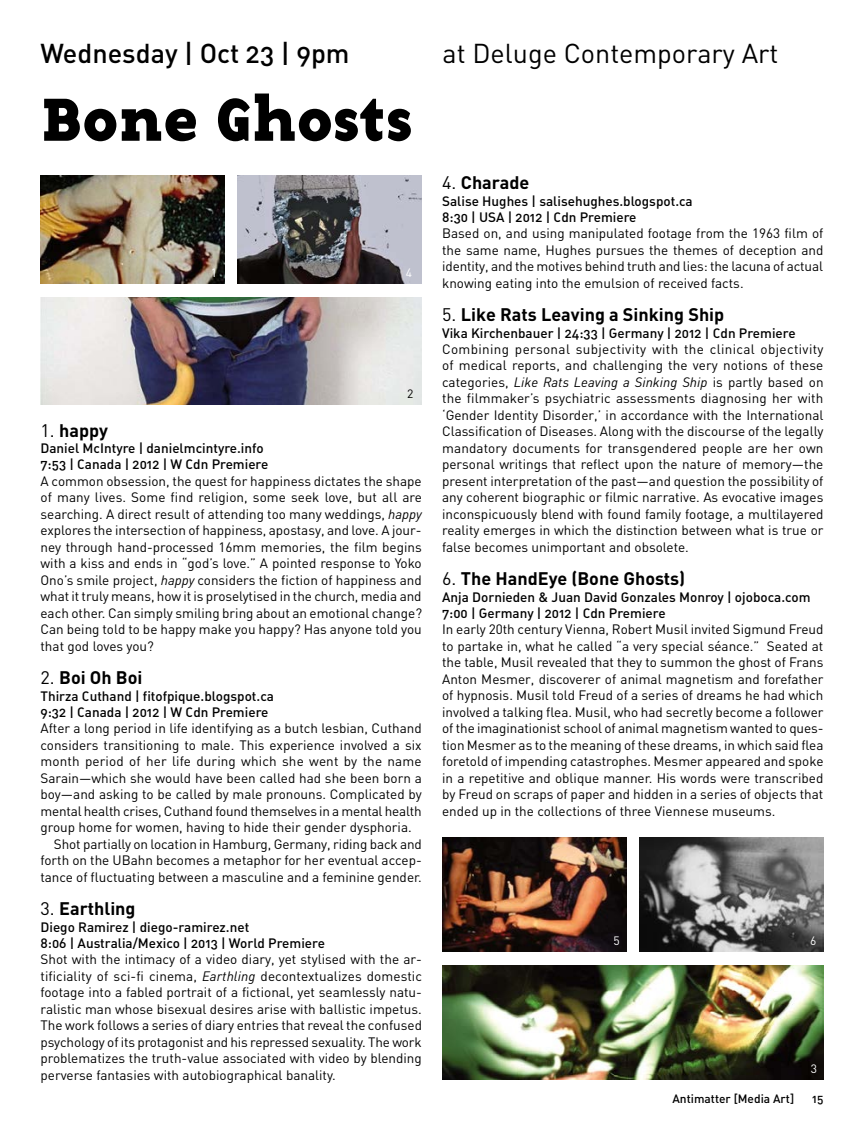
<style>
.page{position:relative;width:864px;height:1134px;background:#fff}
.page>*{position:absolute;margin:0;border:0;box-sizing:border-box;transform-origin:0 0}
.t1{font:63px "Base Twelve Serif B";letter-spacing:-.01em;color:#000}
.t2{font:27px "DIN";color:#000}
.t3{font:27px "DIN Medium Alternate";color:#000}
.t4{font:700 18px "DIN";color:#000}
.t5{font:13.5px/16.5px "DIN";color:#000;text-align:justify}
.t6{font:13.5px/16.5px "DIN Medium Alternate";color:#000}
.t7{font:12px "DIN Medium Alternate";color:#000}
.t8{font:12px "DIN";color:#fff}
.t9{font:12px "DIN";color:#000}
.s1{font-weight:400}
.s2{font-style:italic}
</style>
<div class="page">
<img style="left:40px;top:176px;width:184px;height:108px">
<img style="left:40px;top:297px;width:382px;height:108px">
<img style="left:442px;top:965px;width:382px;height:115px">
<img style="left:238px;top:176px;width:184px;height:108px">
<img style="left:442px;top:837px;width:184px;height:115px">
<img style="left:640px;top:837px;width:184px;height:115px">
<h2 class="t3" style="left:40px;top:36px;width:311px">Wednesday | Oct 23 | 9pm</h2>
<h2 class="t2" style="left:443px;top:36px;width:338px">at Deluge Contemporary Art</h2>
<h1 class="t1" style="left:40px;top:75px;width:373px">Bone Ghosts</h1>
<p class="t8" style="left:211px;top:265px;width:8px">1</p>
<p class="t8" style="left:406px;top:265px;width:8px">4</p>
<p class="t9" style="left:407px;top:386px;width:8px">2</p>
<h3 class="t4" style="left:40px;top:418px;width:69px"><span class="s1">1.</span> happy</h3>
<p class="t6" style="left:40px;top:439px;width:229px">Daniel McIntyre | danielmcintyre.info<br>7:53 | Canada | 2012 | W Cdn Premiere</p>
<p class="t5" style="left:40px;top:473px;width:383px">A common obsession, the quest for happiness dictates the shape of many lives. Some find religion, some seek love, but all are searching. A direct result of attending too many weddings, <span class="s2">happy </span>explores the intersection of happiness, apostasy, and love. A jour&shy;ney through hand-processed 16mm memories, the film begins with a kiss and ends in “god’s love.” A pointed response to Yoko Ono’s smile project, <span class="s2">happy</span> considers the fiction of happiness and what it truly means, how it is proselytised in the church, media and each other. Can simply smiling bring about an emotional change?<br>Can being told to be happy make you happy? Has anyone told you that god loves you?</p>
<h3 class="t4" style="left:40px;top:666px;width:104px"><span class="s1">2.</span> Boi Oh Boi</h3>
<p class="t6" style="left:40px;top:687px;width:235px">Thirza Cuthand | fitofpique.blogspot.ca<br>9:32 | Canada | 2012 | W Cdn Premiere</p>
<p class="t5" style="left:40px;top:720px;width:383px">After a long period in life identifying as a butch lesbian, Cuthand</p>
<p class="t5" style="left:40px;top:737px;width:383px">considers transitioning to male. This experience involved a six</p>
<p class="t5" style="left:40px;top:753px;width:383px">month period of her life during which she went by the name</p>
<p class="t5" style="left:40px;top:770px;width:383px">Sarain—which she would have been called had she been born a</p>
<p class="t5" style="left:40px;top:786px;width:383px">boy—and asking to be called by male pronouns. Complicated by</p>
<p class="t5" style="left:40px;top:803px;width:383px">mental health crises, Cuthand found themselves in a mental health</p>
<p class="t5" style="left:40px;top:819px;width:373px">group home for women, having to hide their gender dysphoria.</p>
<p class="t5" style="left:54px;top:836px;width:370px">Shot partially on location in Hamburg, Germany, riding back and</p>
<p class="t5" style="left:40px;top:852px;width:383px">forth on the UBahn becomes a metaphor for her eventual accep-</p>
<p class="t5" style="left:40px;top:869px;width:383px">tance of fluctuating between a masculine and a feminine gender.</p>
<h3 class="t4" style="left:40px;top:897px;width:97px"><span class="s1">3.</span> Earthling</h3>
<p class="t6" style="left:40px;top:918px;width:286px">Diego Ramirez | diego-ramirez.net<br>8:06 | Australia/Mexico | 2013 | World Premiere</p>
<p class="t5" style="left:40px;top:951px;width:383px">Shot with the intimacy of a video diary, yet stylised with the ar&shy;tificiality of sci-fi cinema, <span class="s2">Earthling</span> decontextualizes domestic footage into a fabled portrait of a fictional, yet seamlessly natu&shy;ralistic man whose bisexual desires arise with ballistic impetus.<br>The work follows a series of diary entries that reveal the confused psychology of its protagonist and his repressed sexuality. The work problematizes the truth-value associated with video by blending perverse fantasies with autobiographical banality.</p>
<h3 class="t4" style="left:442px;top:171px;width:89px"><span class="s1">4.</span> Charade</h3>
<p class="t6" style="left:442px;top:192px;width:252px">Salise Hughes | salisehughes.blogspot.ca<br>8:30 | USA | 2012 | Cdn Premiere</p>
<p class="t5" style="left:442px;top:225px;width:383px">Based on, and using manipulated footage from the 1963 film of the same name, Hughes pursues the themes of deception and identity, and the motives behind truth and lies: the lacuna of actual knowing eating into the emulsion of received facts.</p>
<h3 class="t4" style="left:442px;top:303px;width:284px"><span class="s1">5.</span> Like Rats Leaving a Sinking Ship</h3>
<p class="t6" style="left:442px;top:324px;width:355px">Vika Kirchenbauer | 24:33 | Germany | 2012 | Cdn Premiere</p>
<p class="t5" style="left:442px;top:341px;width:383px">Combining personal subjectivity with the clinical objectivity of medical reports, and challenging the very notions of these categories, <span class="s2">Like Rats Leaving a Sinking Ship</span> is partly based on the filmmaker’s psychiatric assessments diagnosing her with ‘Gender Identity Disorder,’ in accordance with the International Classification of Diseases. Along with the discourse of the legally mandatory documents for transgendered people are her own personal writings that reflect upon the nature of memory—the present interpretation of the past—and question the possibility of any coherent biographic or filmic narrative. As evocative images inconspicuously blend with found family footage, a multilayered reality emerges in which the distinction between what is true or false becomes unimportant and obsolete.</p>
<h3 class="t4" style="left:442px;top:567px;width:245px"><span class="s1">6.</span> The HandEye (Bone Ghosts)</h3>
<p class="t6" style="left:442px;top:588px;width:370px">Anja Dornieden &amp; Juan David Gonzales Monroy | ojoboca.com<br>7:00 | Germany | 2012 | Cdn Premiere</p>
<p class="t5" style="left:442px;top:621px;width:383px">In early 20th century Vienna, Robert Musil invited Sigmund Freud to partake in, what he called “a very special séance.” Seated at the table, Musil revealed that they to summon the ghost of Frans Anton Mesmer, discoverer of animal magnetism and forefather of hypnosis. Musil told Freud of a series of dreams he had which involved a talking flea. Musil, who had secretly become a follower of the imaginationist school of animal magnetism wanted to ques&shy;tion Mesmer as to the meaning of these dreams, in which said flea foretold of impending catastrophes. Mesmer appeared and spoke in a repetitive and oblique manner. His words were transcribed by Freud on scraps of paper and hidden in a series of objects that ended up in the collections of three Viennese museums.</p>
<p class="t8" style="left:614px;top:933px;width:8px">5</p>
<p class="t8" style="left:810px;top:933px;width:8px">6</p>
<p class="t8" style="left:811px;top:1061px;width:8px">3</p>
<p class="t7" style="left:672px;top:1091px;width:123px">Antimatter [Media Art]</p>
<p class="t7" style="left:812px;top:1091px;width:13px">15</p>
</div>
